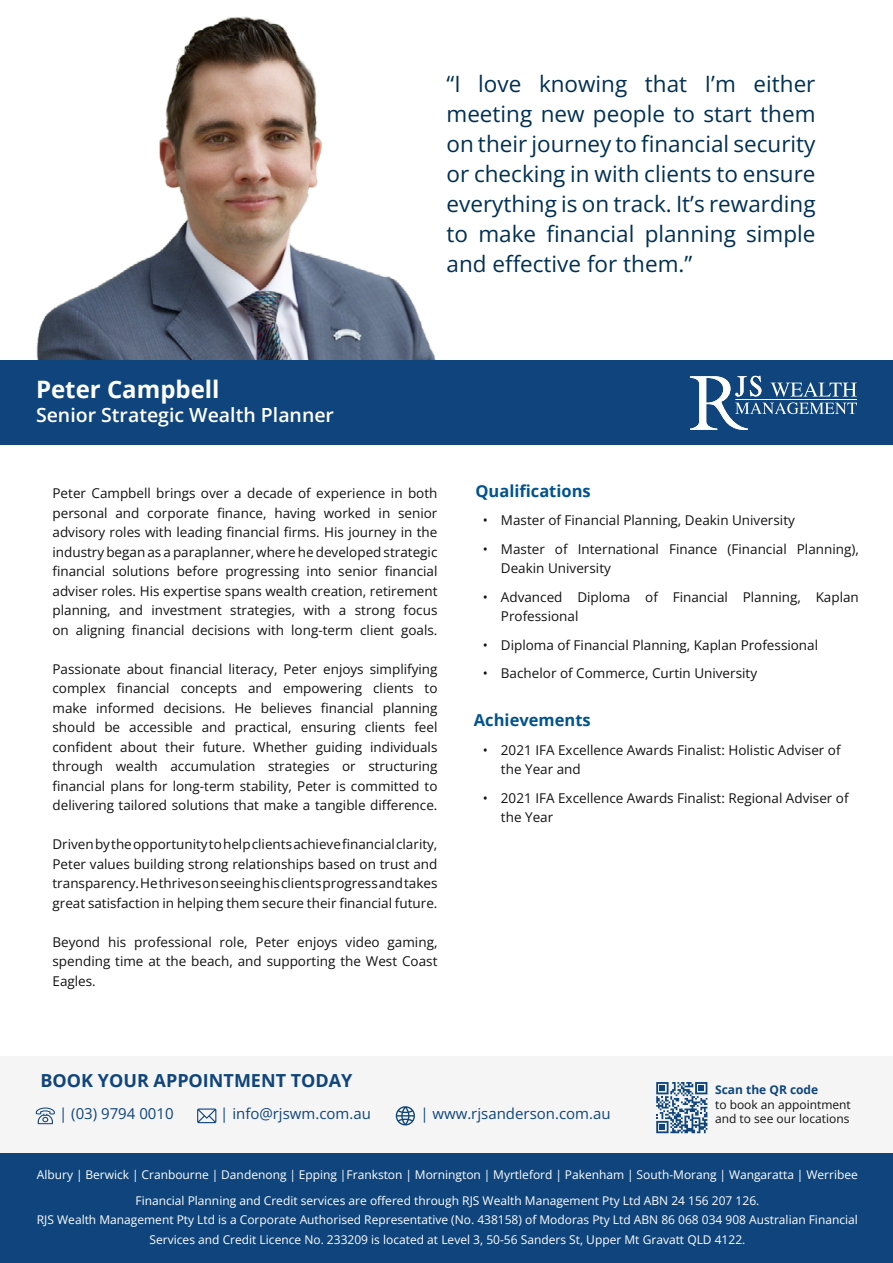
<style>
.page{position:relative;width:893px;height:1263px;background:#fff}
.page>*{position:absolute;margin:0;border:0;box-sizing:border-box;transform-origin:0 0}
.t1{font:700 24px "Open Sans";color:#fff}
.t2{font:22.5px/30px "Open Sans";color:#003052;text-align:justify}
.t3{font:600 19.5px "Open Sans";color:#fff}
.t4{font:700 18px "Open Sans";color:#0f457c}
.t5{font:700 16.5px "Open Sans";color:#00538f}
.t6{font:15px "Open Sans";color:#0f457c}
.t7{font:13.5px/19.5px "Open Sans";color:#121212;text-align:justify}
.t8{font:12px/19.5px "Open Sans";color:#fff;text-align:center}
.t9{font:12px/14.4px "Open Sans";color:#121212}
.t10{font:700 12px "Open Sans";color:#0f457c}
</style>
<div class="page">
<div style="left:0;top:1056px;width:893px;height:97px;background:#f5f5f5"></div>
<div style="left:0;top:1153px;width:893px;height:110px;background:#0f457c"></div>
<svg style="left:656px;top:1082px;width:51px;height:51px"></svg>
<img style="left:34px;top:16px;width:421px;height:345px">
<div style="left:0;top:361px;width:893px;height:84px;background:#0f457c"></div>
<svg style="left:36px;top:1107px;width:19px;height:17px"></svg>
<svg style="left:197px;top:1108px;width:19px;height:15px"></svg>
<svg style="left:395px;top:1106px;width:20px;height:19px"></svg>
<svg style="left:690px;top:376px;width:167px;height:54px"></svg>
<p class="t2" style="left:446px;top:68px;width:371px">“I love knowing that I’m either meeting new people to start them on their journey to financial security or checking in with clients to ensure everything is on track. It’s rewarding to make financial planning simple and effective for them.”</p>
<h1 class="t1" style="left:36px;top:373px;width:185px">Peter Campbell</h1>
<h3 class="t3" style="left:36px;top:401px;width:300px">Senior Strategic Wealth Planner</h3>
<p class="t7" style="left:52px;top:483px;width:386px">Peter Campbell brings over a decade of experience in both personal and corporate finance, having worked in senior advisory roles with leading financial firms. His journey in the industry began as a paraplanner, where he developed strategic financial solutions before progressing into senior financial adviser roles. His expertise spans wealth creation, retirement planning, and investment strategies, with a strong focus on aligning financial decisions with long-term client goals.</p>
<p class="t7" style="left:52px;top:659px;width:386px">Passionate about financial literacy, Peter enjoys simplifying complex financial concepts and empowering clients to make informed decisions. He believes financial planning should be accessible and practical, ensuring clients feel confident about their future. Whether guiding individuals through wealth accumulation strategies or structuring financial plans for long-term stability, Peter is committed to delivering tailored solutions that make a tangible difference.</p>
<p class="t7" style="left:52px;top:834px;width:386px">Driven by the opportunity to help clients achieve financial clarity, Peter values building strong relationships based on trust and transparency. He thrives on seeing his clients progress and takes great satisfaction in helping them secure their financial future.</p>
<p class="t7" style="left:52px;top:932px;width:386px">Beyond his professional role, Peter enjoys video gaming, spending time at the beach, and supporting the West Coast Eagles.</p>
<p class="t5" style="left:475px;top:479px;width:117px">Qualifications</p>
<p class="t7" style="left:483px;top:510px;width:313px">• Master of Financial Planning, Deakin University</p>
<p class="t7" style="left:501px;top:539px;width:359px;text-indent:-18px">• Master of International Finance (Financial Planning),<br>Deakin University</p>
<p class="t7" style="left:501px;top:587px;width:359px;text-indent:-18px">• Advanced Diploma of Financial Planning, Kaplan<br>Professional</p>
<p class="t7" style="left:483px;top:635px;width:337px">• Diploma of Financial Planning, Kaplan Professional</p>
<p class="t7" style="left:483px;top:663px;width:276px">• Bachelor of Commerce, Curtin University</p>
<p class="t5" style="left:474px;top:708px;width:118px">Achievements</p>
<p class="t7" style="left:501px;top:740px;width:341px;text-indent:-18px">• 2021 IFA Excellence Awards Finalist: Holistic Adviser of the Year and</p>
<p class="t7" style="left:501px;top:788px;width:349px;text-indent:-18px">• 2021 IFA Excellence Awards Finalist: Regional Adviser of the Year</p>
<h3 class="t4" style="left:40px;top:1068px;width:313px">BOOK YOUR APPOINTMENT TODAY</h3>
<p class="t6" style="left:59px;top:1103px;width:116px">| (03) 9794 0010</p>
<p class="t6" style="left:220px;top:1103px;width:152px">| info@rjswm.com.au</p>
<p class="t6" style="left:420px;top:1103px;width:192px">| www.rjsanderson.com.au</p>
<p class="t10" style="left:715px;top:1081px;width:105px">Scan the QR code</p>
<p class="t9" style="left:715px;top:1097px;width:137px">to book an appointment and to see our locations</p>
<p class="t8" style="left:37px;top:1165px;width:822px">Albury | Berwick | Cranbourne | Dandenong | Epping |Frankston | Mornington | Myrtleford | Pakenham | South-Morang | Wangaratta | Werribee</p>
<p class="t8" style="left:37px;top:1190px;width:822px">Financial Planning and Credit services are offered through RJS Wealth Management Pty Ltd ABN 24 156 207 126.<br>RJS Wealth Management Pty Ltd is a Corporate Authorised Representative (No. 438158) of Modoras Pty Ltd ABN 86 068 034 908 Australian Financial<br>Services and Credit Licence No. 233209 is located at Level 3, 50-56 Sanders St, Upper Mt Gravatt QLD 4122.</p>
</div>
